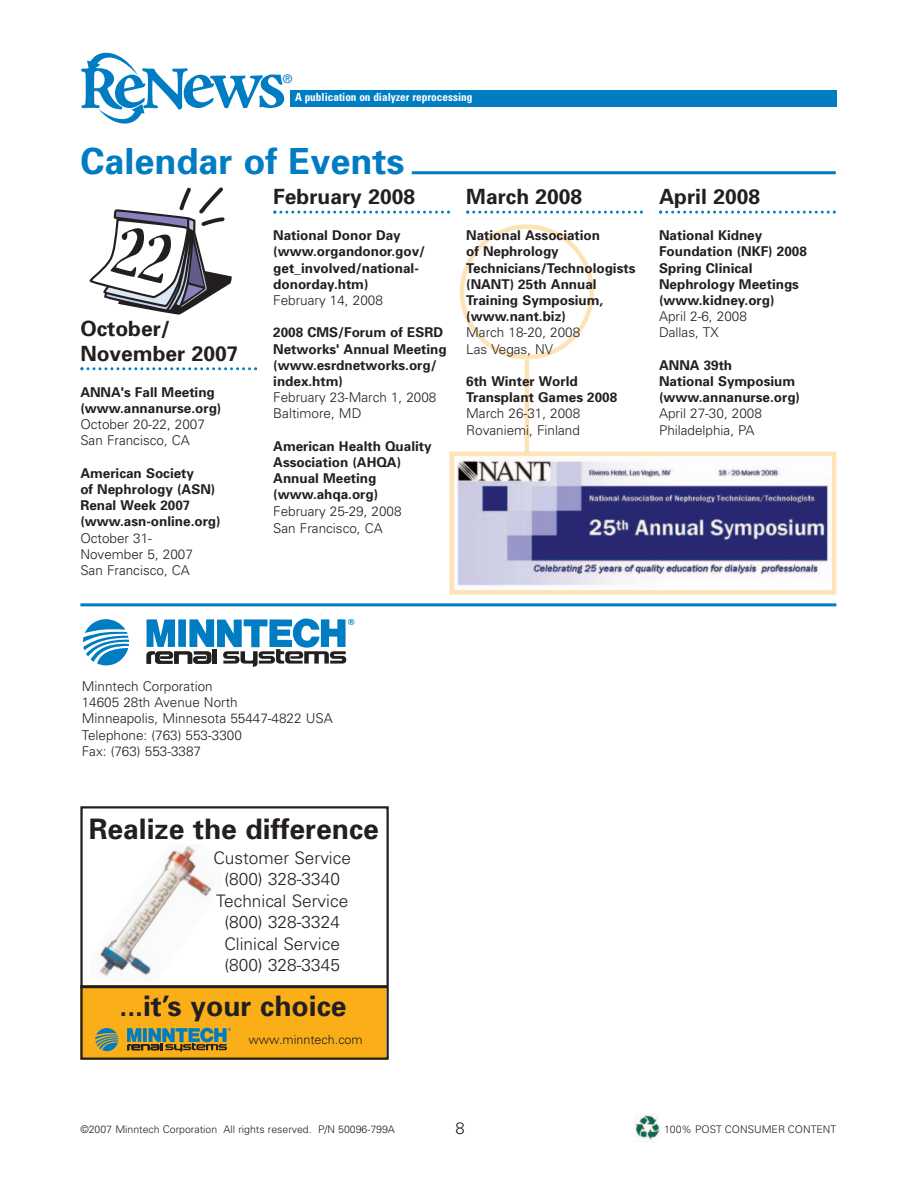
<style>
.page{position:relative;width:918px;height:1188px;background:#fff}
.page>*{position:absolute;margin:0;border:0;box-sizing:border-box;transform-origin:0 0}
.t1{font:700 36px "Univers";color:#007cc2}
.t2{font:700 28.2px "Univers";color:#231f20}
.t3{font:700 21px/25.2px "Univers";color:#231f20}
.t4{font:300 17.25px/21.5px "Univers";color:#231f20;text-align:center}
.t5{font:300 16.5px "Univers";color:#231f20}
.t6{font:700 13.5px/16.2px "Univers";color:#231f20}
.t7{font:300 13.5px/16.2px "Univers";color:#231f20}
.t8{font:300 12.6px "Univers";color:#231f20}
.t9{font:12px "Helvetica";color:#007cc2}
.t10{font:700 condensed 11.25px "Univers";color:#fff}
.t11{font:300 10.5px "Univers";color:#231f20}
</style>
<div class="page">
<svg style="left:460px;top:224px;width:134px;height:135px"></svg>
<hr style="left:525px;top:360px;width:4px;height:94px;background:#fee3b7">
<svg style="left:80px;top:367px;width:177px;height:3px"></svg>
<svg style="left:273px;top:211px;width:177px;height:3px"></svg>
<svg style="left:466px;top:211px;width:177px;height:3px"></svg>
<svg style="left:659px;top:211px;width:177px;height:3px"></svg>
<hr style="left:412px;top:171px;width:424px;height:3px;background:#007cc2">
<svg style="left:83px;top:619px;width:46px;height:47px"></svg>
<svg style="left:147px;top:619px;width:207px;height:48px"></svg>
<svg style="left:82px;top:53px;width:202px;height:70px"></svg>
<div style="left:290px;top:90px;width:546px;height:17px;background:#007cc2"></div>
<hr style="left:80px;top:603px;width:756px;height:3px;background:#007cc2">
<div style="left:80px;top:985px;width:306px;height:74px;background:#faaf18"></div>
<div style="left:80px;top:806px;width:309px;height:254px;border:2px solid #231f20"></div>
<hr style="left:80px;top:985px;width:308px;height:3px;background:#231f20">
<img style="left:99px;top:845px;width:113px;height:132px">
<svg style="left:95px;top:1028px;width:23px;height:24px"></svg>
<svg style="left:127px;top:1028px;width:104px;height:24px"></svg>
<img style="left:634px;top:1115px;width:26px;height:27px">
<svg style="left:90px;top:187px;width:142px;height:127px"></svg>
<img style="left:457px;top:457px;width:372px;height:129px">
<div style="left:449px;top:452px;width:387px;height:143px;border:4px solid #fee3b7"></div>
<p class="t9" style="left:283px;top:74px;width:10px">®</p>
<p class="t10" style="left:295px;top:93px;width:179px">A publication on dialyzer reprocessing</p>
<h1 class="t1" style="left:80px;top:148px;width:326px">Calendar of Events</h1>
<h3 class="t3" style="left:80px;top:317px;width:160px">October/<br>November 2007</h3>
<p class="t6" style="left:80px;top:385px;width:143px">ANNA's Fall Meeting (www.annanurse.org)</p>
<p class="t7" style="left:80px;top:418px;width:126px">October 20-22, 2007<br>San Francisco, CA</p>
<p class="t6" style="left:80px;top:466px;width:142px">American Society<br>of Nephrology (ASN)<br>Renal Week 2007 (www.asn-online.org)</p>
<p class="t7" style="left:80px;top:531px;width:114px">October 31-<br>November 5, 2007<br>San Francisco, CA</p>
<h3 class="t3" style="left:273px;top:186px;width:143px">February 2008</h3>
<p class="t6" style="left:273px;top:228px;width:154px">National Donor Day (www.organdonor.gov/ get_involved/national&shy;donorday.htm)</p>
<p class="t7" style="left:273px;top:293px;width:111px">February 14, 2008</p>
<p class="t6" style="left:273px;top:326px;width:175px">2008 CMS/Forum of ESRD<br>Networks' Annual Meeting (www.esrdnetworks.org/ index.htm)</p>
<p class="t7" style="left:273px;top:390px;width:165px">February 23-March 1, 2008<br>Baltimore, MD</p>
<p class="t6" style="left:273px;top:439px;width:160px">American Health Quality<br>Association (AHQA)<br>Annual Meeting (www.ahqa.org)</p>
<p class="t7" style="left:273px;top:503px;width:130px;line-height:17.2px">February 25-29, 2008<br>San Francisco, CA</p>
<h3 class="t3" style="left:466px;top:186px;width:118px">March 2008</h3>
<p class="t6" style="left:466px;top:228px;width:171px">National Association<br>of Nephrology<br>Technicians/Technologists (NANT) 25th Annual<br>Training Symposium, (www.nant.biz)</p>
<p class="t7" style="left:466px;top:326px;width:116px">March 18-20, 2008<br>Las Vegas, NV</p>
<p class="t6" style="left:466px;top:374px;width:153px">6th Winter World<br>Transplant Games 2008</p>
<p class="t7" style="left:466px;top:407px;width:116px">March 26-31, 2008<br>Rovaniemi, Finland</p>
<h3 class="t3" style="left:659px;top:186px;width:102px">April 2008</h3>
<p class="t6" style="left:659px;top:228px;width:149px">National Kidney<br>Foundation (NKF) 2008<br>Spring Clinical<br>Nephrology Meetings (www.kidney.org)</p>
<p class="t7" style="left:659px;top:309px;width:89px">April 2-6, 2008<br>Dallas, TX</p>
<p class="t6" style="left:659px;top:358px;width:143px">ANNA 39th<br>National Symposium (www.annanurse.org)</p>
<p class="t7" style="left:659px;top:407px;width:104px">April 27-30, 2008<br>Philadelphia, PA</p>
<p class="t7" style="left:82px;top:679px;width:252px">Minntech Corporation<br>14605 28th Avenue North<br>Minneapolis, Minnesota 55447-4822 USA<br>Telephone: (763) 553-3300<br>Fax: (763) 553-3387</p>
<h2 class="t2" style="left:89px;top:819px;width:292px">Realize the difference</h2>
<p class="t4" style="left:213px;top:848px;width:139px">Customer Service (800) 328-3340<br>Technical Service (800) 328-3324<br>Clinical Service (800) 328-3345</p>
<h2 class="t2" style="left:120px;top:996px;width:229px">...it’s your choice</h2>
<p class="t8" style="left:248px;top:1035px;width:116px">www.minntech.com</p>
<p class="t11" style="left:80px;top:1125px;width:316px">©2007 Minntech Corporation All rights reserved. P/N 50096-799A</p>
<p class="t5" style="left:456px;top:1123px;width:11px">8</p>
<p class="t11" style="left:664px;top:1125px;width:174px">100% POST CONSUMER CONTENT</p>
</div>
